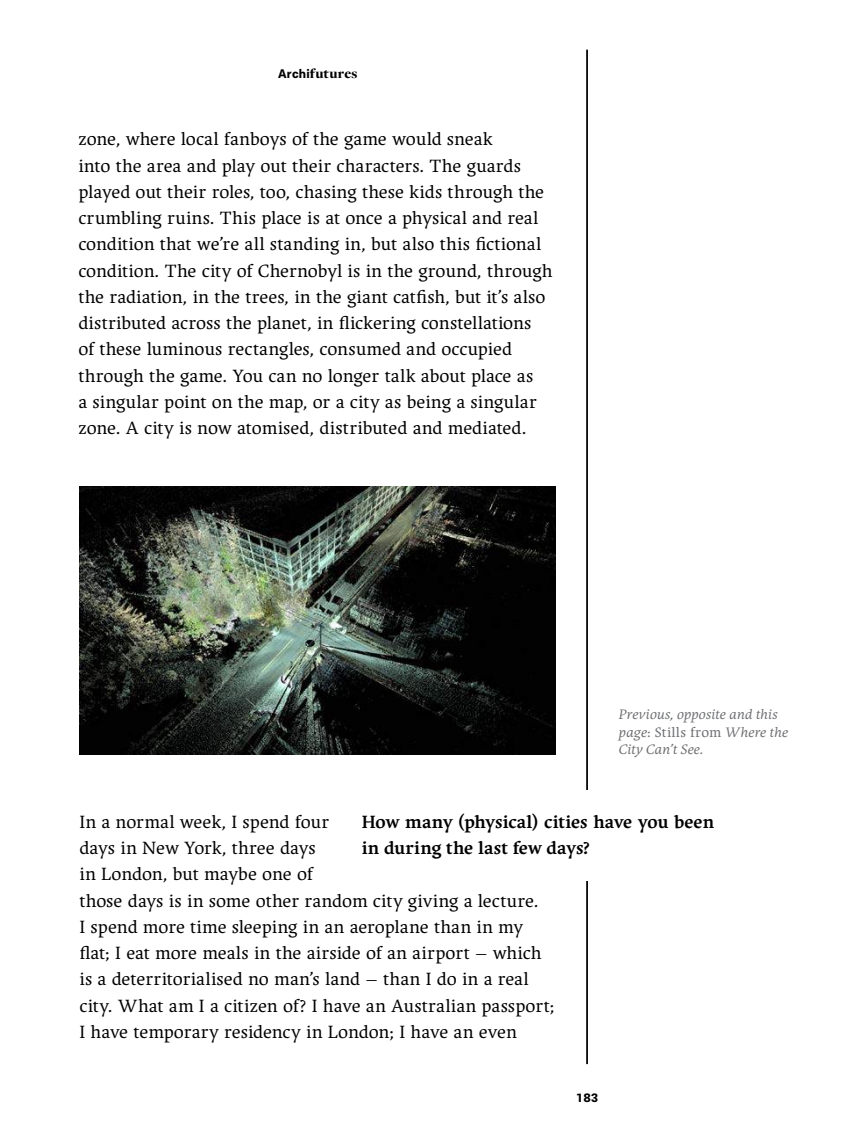
<style>
.page{position:relative;width:844px;height:1141px;background:#fff}
.page>*{position:absolute;margin:0;border:0;box-sizing:border-box;transform-origin:0 0}
.t1{font:18.55px/26.2px "Ergilo";color:#000}
.t2{font:700 18.55px/26.2px "Ergilo";color:#000}
.t3{font:italic 14.35px/17.5px "Ergilo";letter-spacing:.015em;color:#6d6e71}
.t4{font:900 14.35px "Freight Disp Pro";letter-spacing:.02em;color:#000}
.t5{font:700 12.42px "Paul Grotesk";color:#000}
.s1{font-family:"Paul Grotesk";font-weight:700;font-size:12.42px}
.s2{font-style:normal}
</style>
<div class="page">
<hr style="left:586px;top:50px;width:1px;height:1014px;background:#000">
<div style="left:361px;top:790px;width:353px;height:90px;background:#fff"></div>
<img style="left:79px;top:487px;width:476px;height:267px">
<p class="t4" style="left:278px;top:64px;width:81px"><span class="s1">Archi</span>futures</p>
<p class="t1" style="left:78px;top:126px;width:475px">zone, where local fanboys of the game would sneak<br>into the area and play out their characters. The guards played out their roles, too, chasing these kids through the crumbling ruins. This place is at once a physical and real condition that we’re all standing in, but also this fictional condition. The city of Chernobyl is in the ground, through the radiation, in the trees, in the giant catfish, but it’s also distributed across the planet, in flickering constellations<br>of these luminous rectangles, consumed and occupied through the game. You can no longer talk about place as<br>a singular point on the map, or a city as being a singular zone. A city is now atomised, distributed and mediated.</p>
<p class="t3" style="left:618px;top:705px;width:171px">Previous, opposite and this page<span class="s2">: Stills from</span> Where the<br>City Can’t See.</p>
<p class="t2" style="left:362px;top:809px;width:353px">How many (physical) cities have you been in during the last few days?</p>
<p class="t1" style="left:79px;top:808px;width:476px">In a normal week, I spend four<br>days in New York, three days<br>in London, but maybe one of<br>those days is in some other random city giving a lecture.<br>I spend more time sleeping in an aeroplane than in my flat; I eat more meals in the airside of an airport — which is a deterritorialised no man’s land — than I do in a real city. What am I a citizen of? I have an Australian passport; I have temporary residency in London; I have an even</p>
<p class="t5" style="left:575px;top:1090px;width:24px">183</p>
</div>
